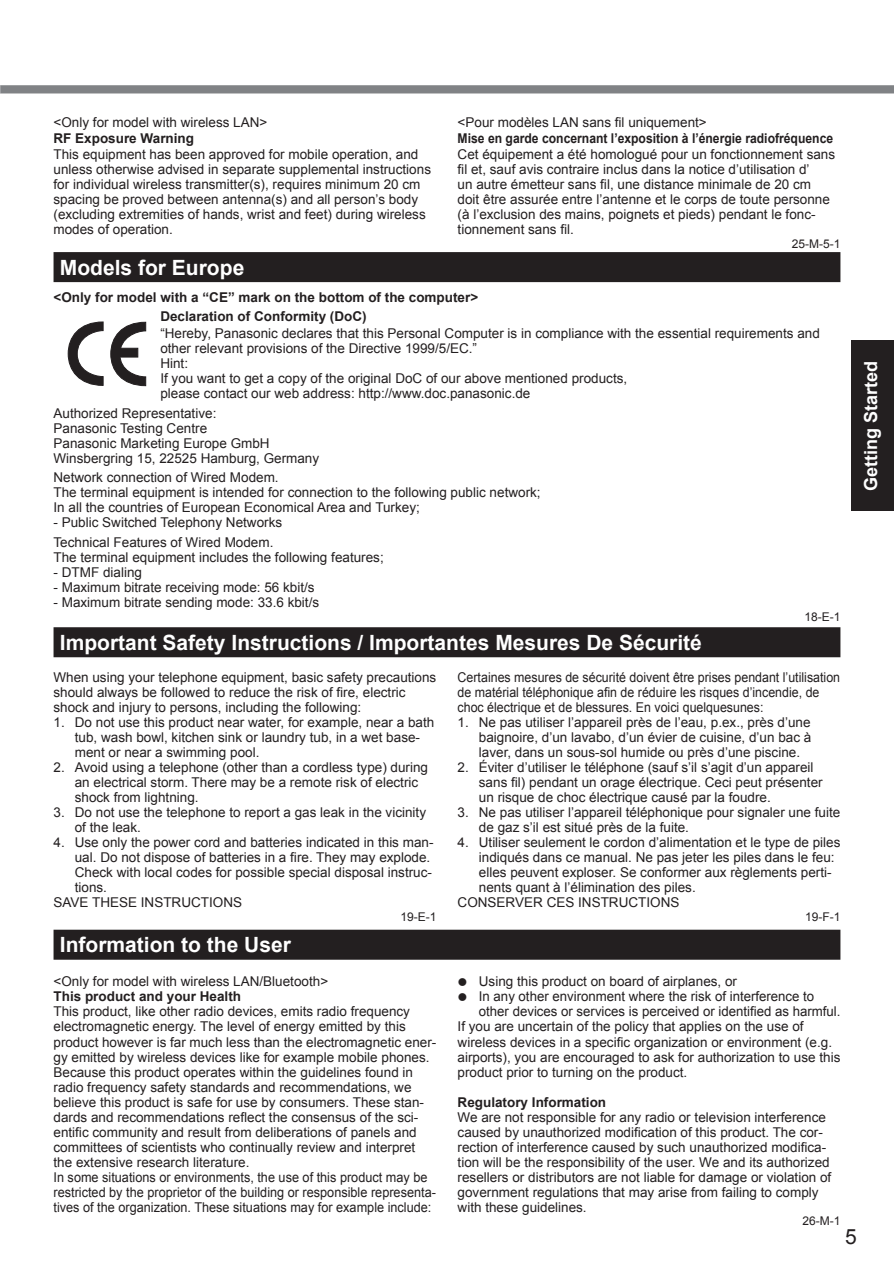
<style>
.page{position:relative;width:894px;height:1264px;background:#fff}
.page>*{position:absolute;margin:0;border:0;box-sizing:border-box;transform-origin:0 0}
.t1{font:700 21px "Arial";color:#fff}
.t2{font:21px "Arial";color:#231f20}
.t3{font:700 18px "Arial";color:#fff}
.t4{font:13.5px/15px "Arial";color:#231f20}
.t5{font:13.5px/15px "Arial";color:#231f20;scale:.92 1}
.t6{font:700 13.5px/19.2px "Arial";color:#231f20;text-align:center}
.t7{font:700 13.5px "Arial";color:#231f20;scale:.9 1}
.t8{font:12px "Arial";color:#231f20}
</style>
<div class="page">
<div style="left:851px;top:340px;width:43px;height:170px;background:#231f20"></div>
<div style="left:0;top:85px;width:894px;height:8px;background:#808285"></div>
<div style="left:54px;top:252px;width:786px;height:30px;background:#231f20"></div>
<svg style="left:67px;top:321px;width:37px;height:65px"></svg>
<svg style="left:110px;top:321px;width:36px;height:65px"></svg>
<div style="left:116px;top:348px;width:22px;height:9px;background:#231f20;border:1px solid #231f20"></div>
<div style="left:54px;top:627px;width:786px;height:30px;background:#231f20"></div>
<div style="left:54px;top:929px;width:786px;height:30px;background:#231f20"></div>
<p class="t4" style="left:54px;top:114px;width:215px">&lt;Only for model with wireless LAN&gt;</p>
<p class="t6" style="left:54px;top:129px;width:142px">RF Exposure Warning</p>
<p class="t4" style="left:54px;top:147px;width:379px">This equipment has been approved for mobile operation, and unless otherwise advised in separate supplemental instructions for individual wireless transmitter(s), requires minimum 20 cm spacing be proved between antenna(s) and all person’s body (excluding extremities of hands, wrist and feet) during wireless modes of operation.</p>
<p class="t4" style="left:457px;top:114px;width:251px">&lt;Pour modèles LAN sans fil uniquement&gt;</p>
<p class="t7" style="left:457px;top:131px;width:419px">Mise en garde concernant l’exposition à l’énergie radiofréquence</p>
<p class="t4" style="left:457px;top:147px;width:379px">Cet équipement a été homologué pour un fonctionnement sans fil et, sauf avis contraire inclus dans la notice d’utilisation d’<br>un autre émetteur sans fil, une distance minimale de 20 cm doit être assurée entre l’antenne et le corps de toute personne (à l’exclusion des mains, poignets et pieds) pendant le fonc&shy;tionnement sans fil.</p>
<p class="t8" style="left:791px;top:237px;width:50px">25-M-5-1</p>
<h1 class="t1" style="left:60px;top:255px;width:186px">Models for Europe</h1>
<p class="t6" style="left:54px;top:287px;width:426px">&lt;Only for model with a “CE” mark on the bottom of the computer&gt;<br>Declaration of Conformity (DoC)</p>
<p class="t4" style="left:160px;top:326px;width:661px">“Hereby, Panasonic declares that this Personal Computer is in compliance with the essential requirements and other relevant provisions of the Directive 1999/5/EC.”<br>Hint:<br>If you want to get a copy of the original DoC of our above mentioned products,<br>please contact our web address: http://www.doc.panasonic.de</p>
<p class="t4" style="left:54px;top:405px;width:267px">Authorized Representative:<br>Panasonic Testing Centre<br>Panasonic Marketing Europe GmbH<br>Winsbergring 15, 22525 Hamburg, Germany</p>
<p class="t4" style="left:54px;top:470px;width:488px">Network connection of Wired Modem.<br>The terminal equipment is intended for connection to the following public network;<br>In all the countries of European Economical Area and Turkey;</p>
<p class="t4" style="left:54px;top:513px;width:230px;line-height:19.5px">- Public Switched Telephony Networks<br>Technical Features of Wired Modem.</p>
<p class="t4" style="left:54px;top:549px;width:332px">The terminal equipment includes the following features;</p>
<p class="t4" style="left:54px;top:564px;width:90px">- DTMF dialing</p>
<p class="t4" style="left:54px;top:579px;width:263px">- Maximum bitrate receiving mode: 56 kbit/s</p>
<p class="t4" style="left:54px;top:594px;width:267px">- Maximum bitrate sending mode: 33.6 kbit/s</p>
<p class="t8" style="left:804px;top:609px;width:38px">18-E-1</p>
<h1 class="t1" style="left:60px;top:630px;width:643px">Important Safety Instructions / Importantes Mesures De Sécurité</h1>
<p class="t4" style="left:54px;top:669px;width:384px">When using your telephone equipment, basic safety precautions should always be followed to reduce the risk of fire, electric shock and injury to persons, including the following:</p>
<p class="t4" style="left:75px;top:714px;width:361px;text-indent:-21px">1. Do not use this product near water, for example, near a bath tub, wash bowl, kitchen sink or laundry tub, in a wet base&shy;ment or near a swimming pool.</p>
<p class="t4" style="left:75px;top:759px;width:355px;text-indent:-21px">2. Avoid using a telephone (other than a cordless type) during an electrical storm. There may be a remote risk of electric shock from lightning.</p>
<p class="t4" style="left:75px;top:804px;width:353px;text-indent:-21px">3. Do not use the telephone to report a gas leak in the vicinity of the leak.</p>
<p class="t4" style="left:54px;top:834px;width:381px">4. Use only the power cord and batteries indicated in this man-</p>
<p class="t4" style="left:75px;top:849px;width:357px">ual. Do not dispose of batteries in a fire. They may explode.</p>
<p class="t4" style="left:75px;top:864px;width:359px">Check with local codes for possible special disposal instruc-</p>
<p class="t4" style="left:75px;top:879px;width:34px">tions.</p>
<p class="t4" style="left:54px;top:894px;width:190px">SAVE THESE INSTRUCTIONS</p>
<p class="t8" style="left:400px;top:909px;width:38px">19-E-1</p>
<p class="t5" style="left:457px;top:669px;width:417px">Certaines mesures de sécurité doivent être prises pendant l’utilisation de matérial téléphonique afin de réduire les risques d’incendie, de choc électrique et de blessures. En voici quelquesunes:</p>
<p class="t4" style="left:479px;top:714px;width:334px;text-align:justify;text-indent:-21px">1. Ne pas utiliser l’appareil près de l’eau, p.ex., près d’une baignoire, d’un lavabo, d’un évier de cuisine, d’un bac à laver, dans un sous-sol humide ou près d’une piscine.</p>
<p class="t4" style="left:479px;top:759px;width:345px;text-indent:-21px">2. Éviter d’utiliser le téléphone (sauf s’il s’agit d’un appareil sans fil) pendant un orage électrique. Ceci peut présenter un risque de choc électrique causé par la foudre.</p>
<p class="t4" style="left:479px;top:804px;width:363px;text-indent:-21px">3. Ne pas utiliser l’appareil téléphonique pour signaler une fuite de gaz s’il est situé près de la fuite.</p>
<p class="t4" style="left:457px;top:834px;width:384px">4. Utiliser seulement le cordon d’alimentation et le type de piles</p>
<p class="t4" style="left:479px;top:849px;width:357px">indiqués dans ce manual. Ne pas jeter les piles dans le feu:</p>
<p class="t4" style="left:479px;top:864px;width:354px">elles peuvent exploser. Se conformer aux règlements perti-</p>
<p class="t4" style="left:479px;top:879px;width:218px">nents quant à l’élimination des piles.</p>
<p class="t4" style="left:457px;top:894px;width:223px">CONSERVER CES INSTRUCTIONS</p>
<p class="t8" style="left:805px;top:909px;width:37px">19-F-1</p>
<h1 class="t1" style="left:60px;top:933px;width:233px">Information to the User</h1>
<p class="t4" style="left:54px;top:974px;width:276px">&lt;Only for model with wireless LAN/Bluetooth&gt;</p>
<p class="t6" style="left:54px;top:986px;width:189px">This product and your Health</p>
<p class="t4" style="left:54px;top:1004px;width:384px">This product, like other radio devices, emits radio frequency electromagnetic energy. The level of energy emitted by this product however is far much less than the electromagnetic ener&shy;gy emitted by wireless devices like for example mobile phones.<br>Because this product operates within the guidelines found in radio frequency safety standards and recommendations, we believe this product is safe for use by consumers. These stan&shy;dards and recommendations reflect the consensus of the sci&shy;entific community and result from deliberations of panels and committees of scientists who continually review and interpret the extensive research literature.<br>In some situations or environments, the use of this product may be restricted by the proprietor of the building or responsible representa&shy;tives of the organization. These situations may for example include:</p>
<p class="t4" style="left:479px;top:974px;width:260px">Using this product on board of airplanes, or</p>
<p class="t4" style="left:479px;top:989px;width:337px">In any other environment where the risk of interference to</p>
<p class="t4" style="left:479px;top:1004px;width:363px">other devices or services is perceived or identified as harmful.</p>
<p class="t4" style="left:457px;top:1019px;width:347px">If you are uncertain of the policy that applies on the use of</p>
<p class="t4" style="left:457px;top:1034px;width:376px">wireless devices in a specific organization or environment (e.g.</p>
<p class="t4" style="left:457px;top:1049px;width:384px">airports), you are encouraged to ask for authorization to use this</p>
<p class="t4" style="left:457px;top:1064px;width:231px">product prior to turning on the product.</p>
<p class="t6" style="left:457px;top:1091px;width:150px">Regulatory Information</p>
<p class="t4" style="left:457px;top:1109px;width:375px">We are not responsible for any radio or television interference caused by unauthorized modification of this product. The cor&shy;rection of interference caused by such unauthorized modifica&shy;tion will be the responsibility of the user. We and its authorized resellers or distributors are not liable for damage or violation of government regulations that may arise from failing to comply with these guidelines.</p>
<p class="t8" style="left:802px;top:1214px;width:40px">26-M-1</p>
<h2 class="t3" style="left:861px;top:490px;width:132px;rotate:-90deg">Getting Started</h2>
<h1 class="t2" style="left:845px;top:1224px;width:13px">5</h1>
</div>
